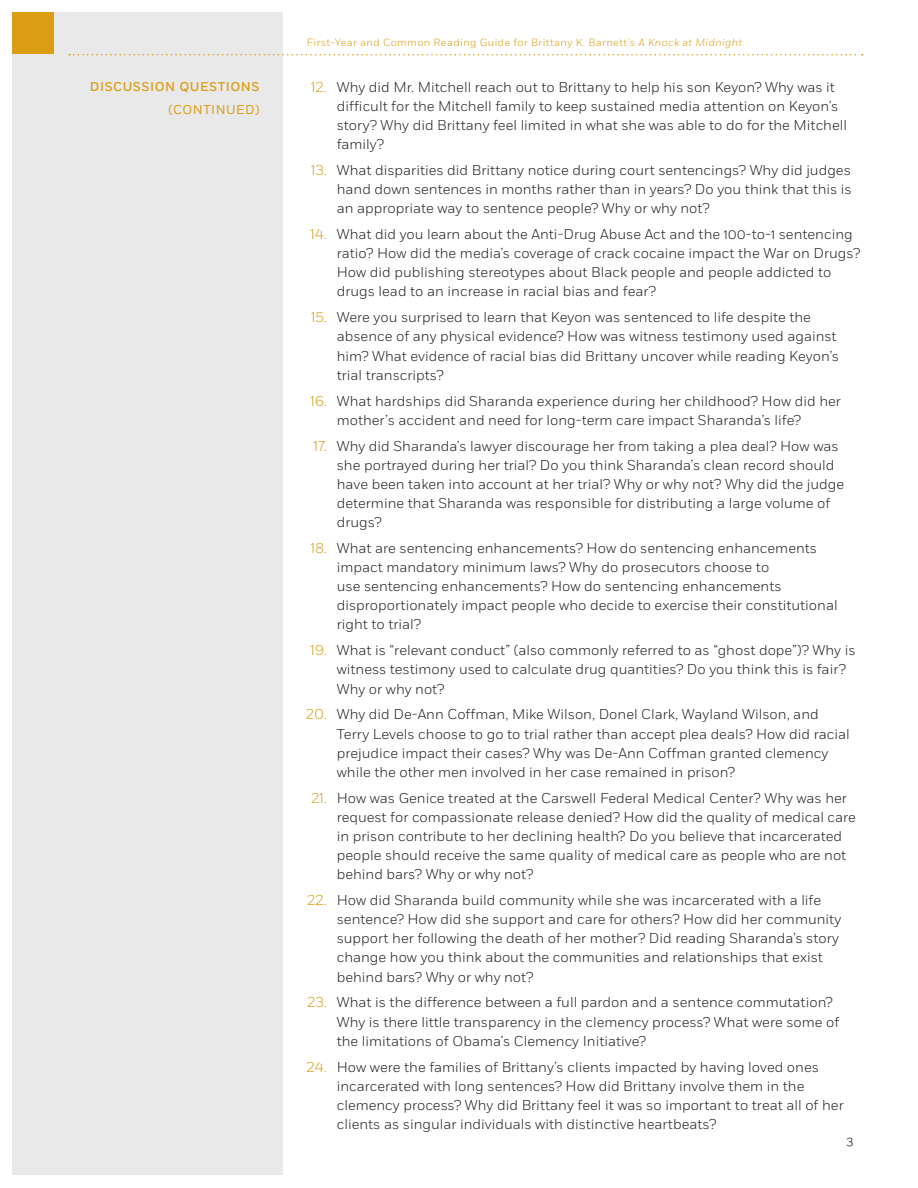
<style>
.page{position:relative;width:918px;height:1188px;background:#fff}
.page>*{position:absolute;margin:0;border:0;box-sizing:border-box;transform-origin:0 0}
.NL{font:300 14.25px/19.2px "Fort";color:#231f20}
.Categories_FR{font:500 12.75px "Fort";letter-spacing:.04em;color:#db9d14}
.Categories_CONT{font:12.75px "Fort";letter-spacing:.04em;color:#db9d14}
.Body_copy{font:300 12px "Fort";color:#000}
.RH{font:300 10.5px "Fort";letter-spacing:.04em;color:#db9d14}
.s1{font-style:italic}
.s2{color:#db9d14}
</style>
<div class="page">
<div style="left:12px;top:13px;width:271px;height:1162px;background:#e9e9e9"></div>
<div style="left:12px;top:13px;width:41px;height:41px;background:#db9d14"></div>
<svg style="left:69px;top:54px;width:794px;height:2px"></svg>
<p class="Categories_FR" style="left:90px;top:78px;width:171px">DISCUSSION QUESTIONS</p>
<p class="Categories_CONT" style="left:168px;top:102px;width:93px">(CONTINUED)</p>
<p class="RH" style="left:307px;top:36px;width:437px">First-Year and Common Reading Guide for Brittany K. Barnett’s <span class="s1">A Knock at Midnight</span></p>
<p class="NL" style="left:337px;top:77px;width:512px;text-indent:-26px"><span class="s2">12.</span> Why did Mr. Mitchell reach out to Brittany to help his son Keyon? Why was it difficult for the Mitchell family to keep sustained media attention on Keyon’s story? Why did Brittany feel limited in what she was able to do for the Mitchell family?</p>
<p class="NL" style="left:337px;top:160px;width:517px;text-align:justify;text-indent:-26px"><span class="s2">13.</span> What disparities did Brittany notice during court sentencings? Why did judges hand down sentences in months rather than in years? Do you think that this is an appropriate way to sentence people? Why or why not?</p>
<p class="NL" style="left:337px;top:225px;width:525px;text-indent:-26px"><span class="s2">14.</span> What did you learn about the Anti-Drug Abuse Act and the 100-to-1 sentencing ratio? How did the media’s coverage of crack cocaine impact the War on Drugs?<br>How did publishing stereotypes about Black people and people addicted to drugs lead to an increase in racial bias and fear?</p>
<p class="NL" style="left:337px;top:308px;width:504px;text-indent:-26px"><span class="s2">15.</span> Were you surprised to learn that Keyon was sentenced to life despite the absence of any physical evidence? How was witness testimony used against him? What evidence of racial bias did Brittany uncover while reading Keyon’s trial transcripts?</p>
<p class="NL" style="left:337px;top:391px;width:506px;text-indent:-26px"><span class="s2">16.</span> What hardships did Sharanda experience during her childhood? How did her mother’s accident and need for long-term care impact Sharanda’s life?</p>
<p class="NL" style="left:337px;top:436px;width:509px;text-indent:-23px"><span class="s2">17.</span> Why did Sharanda’s lawyer discourage her from taking a plea deal? How was she portrayed during her trial? Do you think Sharanda’s clean record should have been taken into account at her trial? Why or why not? Why did the judge determine that Sharanda was responsible for distributing a large volume of drugs?</p>
<p class="NL" style="left:337px;top:538px;width:502px;text-indent:-26px"><span class="s2">18.</span> What are sentencing enhancements? How do sentencing enhancements impact mandatory minimum laws? Why do prosecutors choose to<br>use sentencing enhancements? How do sentencing enhancements disproportionately impact people who decide to exercise their constitutional right to trial?</p>
<p class="NL" style="left:337px;top:641px;width:520px;text-indent:-26px"><span class="s2">19.</span> What is “relevant conduct” (also commonly referred to as “ghost dope”)? Why is witness testimony used to calculate drug quantities? Do you think this is fair?<br>Why or why not?</p>
<p class="NL" style="left:337px;top:705px;width:515px;text-indent:-31px"><span class="s2">20.</span> Why did De-Ann Coffman, Mike Wilson, Donel Clark, Wayland Wilson, and Terry Levels choose to go to trial rather than accept plea deals? How did racial prejudice impact their cases? Why was De-Ann Coffman granted clemency while the other men involved in her case remained in prison?</p>
<p class="NL" style="left:337px;top:788px;width:521px;text-indent:-26px"><span class="s2">21.</span> How was Genice treated at the Carswell Federal Medical Center? Why was her request for compassionate release denied? How did the quality of medical care in prison contribute to her declining health? Do you believe that incarcerated people should receive the same quality of medical care as people who are not behind bars? Why or why not?</p>
<p class="NL" style="left:337px;top:891px;width:506px;text-indent:-30px"><span class="s2">22.</span> How did Sharanda build community while she was incarcerated with a life sentence? How did she support and care for others? How did her community support her following the death of her mother? Did reading Sharanda’s story change how you think about the communities and relationships that exist behind bars? Why or why not?</p>
<p class="NL" style="left:337px;top:993px;width:504px;text-indent:-29px"><span class="s2">23.</span> What is the difference between a full pardon and a sentence commutation?<br>Why is there little transparency in the clemency process? What were some of the limitations of Obama’s Clemency Initiative?</p>
<p class="NL" style="left:337px;top:1057px;width:508px;text-indent:-30px"><span class="s2">24.</span> How were the families of Brittany’s clients impacted by having loved ones incarcerated with long sentences? How did Brittany involve them in the clemency process? Why did Brittany feel it was so important to treat all of her clients as singular individuals with distinctive heartbeats?</p>
<p class="Body_copy" style="left:847px;top:1133px;width:8px">3</p>
</div>
